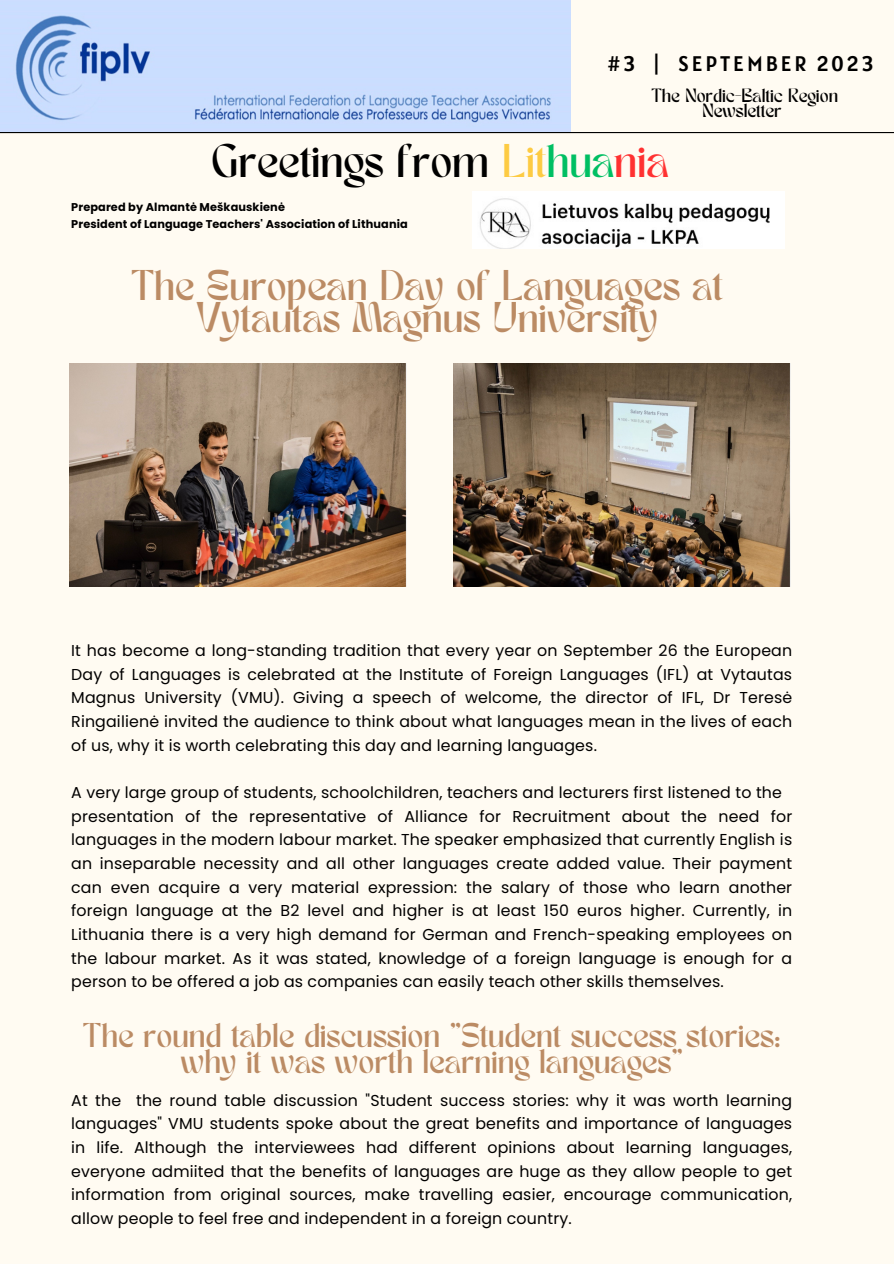
<style>
.page{position:relative;width:894px;height:1264px;background:#fff}
.page>*{position:absolute;margin:0;border:0;box-sizing:border-box;transform-origin:0 0}
.t1{font:33px "TANMERINGUE";color:#000}
.t2{font:30px/31.5px "TANMERINGUE";color:#bb8b64;text-align:center}
.t3{font:24px/26px "TANMERINGUE";color:#bb8b64;text-align:center}
.t4{font:21px "Alatsi";letter-spacing:.145em;color:#000}
.t5{font:15.75px/23.7px "Poppins";letter-spacing:.01em;color:#000;text-align:justify}
.t6{font:13.5px "TANMERINGUE";color:#000}
.t7{font:700 11.25px "Poppins";letter-spacing:.01em;color:#000}
.s1{color:#fdcb43}
.s2{color:#00bf63}
.s3{color:#ff3131}
</style>
<div class="page">
<div style="left:0;top:0;width:893px;height:1263px;background:#fffbf2"></div>
<img style="left:0;top:0;width:570px;height:132px">
<hr style="left:0;top:132px;width:893px;height:1px;background:#000">
<img style="left:70px;top:363px;width:336px;height:223px">
<img style="left:453px;top:364px;width:337px;height:223px">
<img style="left:472px;top:191px;width:312px;height:58px">
<p class="t4" style="left:607px;top:50px;width:267px">#3 | SEPTEMBER 2023</p>
<p class="t6" style="left:651px;top:88px;width:188px">The Nordic-Baltic Region</p>
<p class="t6" style="left:702px;top:103px;width:81px">Newsletter</p>
<p class="t1" style="left:211px;top:143px;width:458px">Greetings from <span class="s1">Lit</span><span class="s2">hua</span><span class="s3">nia</span></p>
<p class="t7" style="left:71px;top:199px;width:215px">Prepared by Almantė Meškauskienė</p>
<p class="t7" style="left:71px;top:216px;width:338px">President of Language Teachers' Association of Lithuania</p>
<p class="t2" style="left:131px;top:275px;width:593px">The European Day of Languages at<br>Vytautas Magnus University</p>
<p class="t5" style="left:71px;top:638px;width:722px">It has become a long-standing tradition that every year on September 26 the European Day of Languages is celebrated at the Institute of Foreign Languages (IFL) at Vytautas Magnus University (VMU). Giving a speech of welcome, the director of IFL, Dr Teresė Ringailienė invited the audience to think about what languages mean in the lives of each of us, why it is worth celebrating this day and learning languages.</p>
<p class="t5" style="left:71px;top:780px;width:712px">A very large group of students, schoolchildren, teachers and lecturers first listened to the</p>
<p class="t5" style="left:71px;top:804px;width:722px">presentation of the representative of Alliance for Recruitment about the need for languages in the modern labour market. The speaker emphasized that currently English is an inseparable necessity and all other languages create added value. Their payment can even acquire a very material expression: the salary of those who learn another foreign language at the B2 level and higher is at least 150 euros higher. Currently, in Lithuania there is a very high demand for German and French-speaking employees on the labour market. As it was stated, knowledge of a foreign language is enough for a person to be offered a job as companies can easily teach other skills themselves.</p>
<p class="t3" style="left:83px;top:1026px;width:699px">The round table discussion "Student success stories: why it was worth learning languages"</p>
<p class="t5" style="left:71px;top:1088px;width:722px">At the the round table discussion "Student success stories: why it was worth learning languages" VMU students spoke about the great benefits and importance of languages in life. Although the interviewees had different opinions about learning languages, everyone admiited that the benefits of languages are huge as they allow people to get information from original sources, make travelling easier, encourage communication, allow people to feel free and independent in a foreign country.</p>
</div>
